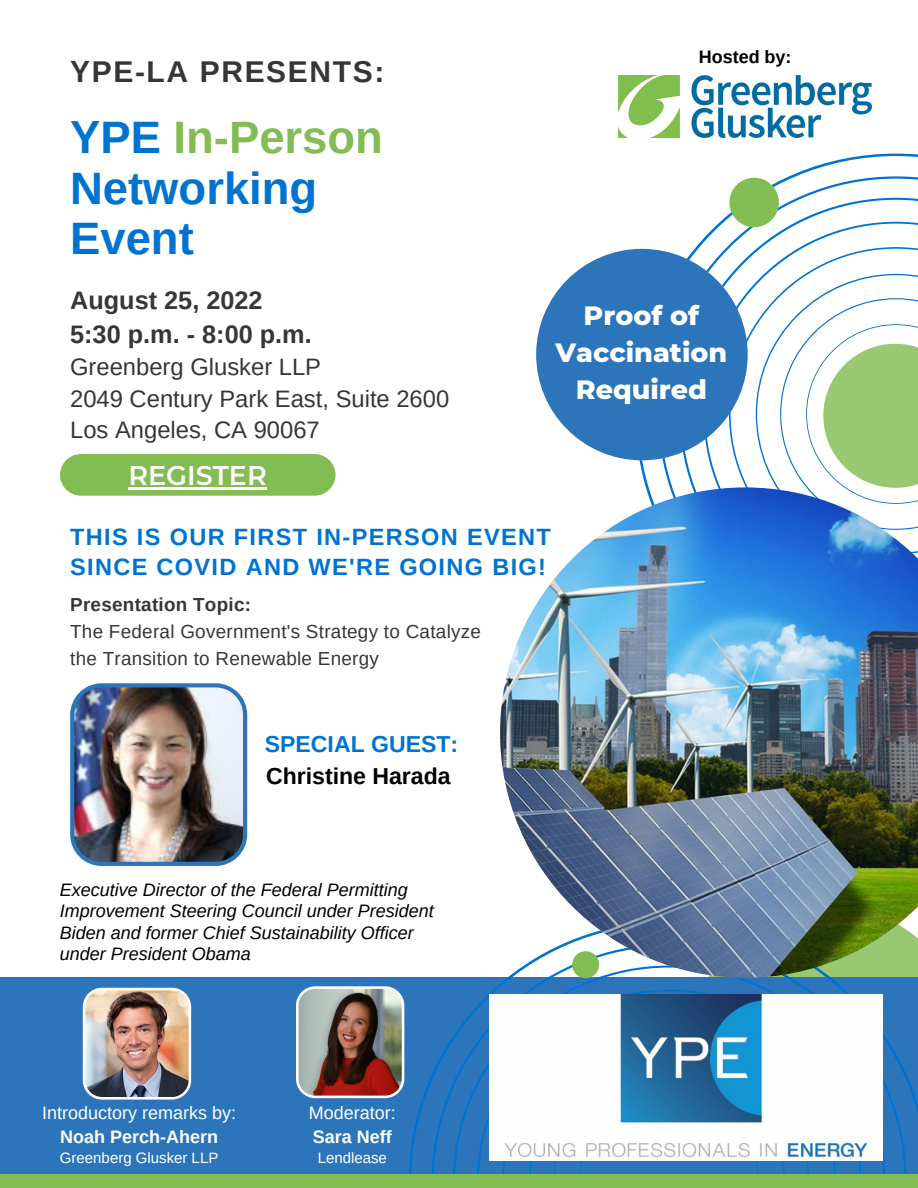
<style>
.page{position:relative;width:918px;height:1188px;background:#fff}
.page>*{position:absolute;margin:0;border:0;box-sizing:border-box;transform-origin:0 0}
.t1{font:700 45.45px/50.7px "Arimo";color:#0073d1}
.t2{font:700 30px "Arimo";letter-spacing:.055em;color:#363636}
.t3{font:800 27px/37.2px "Montserrat";color:#fff;text-align:center}
.t4{font:600 27px "Montserrat";color:#fff}
.t5{font:700 25.35px/33.8px "Arimo";color:#363636}
.t6{font:23.85px/31.5px "Arimo";color:#363636}
.t7{font:700 23.55px/30px "Arimo";letter-spacing:.055em;color:#0073d1}
.t8{font:700 23.1px "Arimo";color:#000}
.t9{font:700 23.1px "Arimo";color:#0073d1}
.t10{font:18.9px/27px "Arimo";letter-spacing:.015em;color:#363636}
.t11{font:700 18.9px "Arimo";letter-spacing:.015em;color:#363636}
.t12{font:italic 18px/21.3px "Arimo";color:#000}
.t13{font:18px "Arimo";color:#fff}
.t14{font:700 18px "Arimo";color:#fff}
.t15{font:700 18px "Arimo";color:#000}
.t16{font:15px "Arimo";color:#fff}
.s1{color:#82bc53}
</style>
<div class="page">
<svg style="left:658px;top:176px;width:260px;height:311px"></svg>
<div style="left:0;top:978px;width:918px;height:210px;background:#2d75ba"></div>
<svg style="left:432px;top:977px;width:475px;height:197px"></svg>
<svg style="left:780px;top:298px;width:138px;height:189px"></svg>
<img style="left:500px;top:487px;width:418px;height:491px">
<div style="left:729px;top:178px;width:50px;height:49px;background:#82bc53;border-radius:50%"></div>
<img style="left:489px;top:995px;width:393px;height:165px">
<img style="left:70px;top:683px;width:177px;height:183px">
<div style="left:536px;top:249px;width:212px;height:211px;background:#2d75ba;border-radius:50%"></div>
<img style="left:83px;top:988px;width:108px;height:112px">
<img style="left:619px;top:75px;width:253px;height:62px">
<img style="left:296px;top:986px;width:108px;height:112px">
<div style="left:0;top:1174px;width:918px;height:14px;background:#82bc53"></div>
<div style="left:572px;top:951px;width:27px;height:27px;background:#82bc53;border-radius:50%"></div>
<svg style="left:60px;top:454px;width:276px;height:42px;background:#89bf5c"></svg>
<hr style="left:128px;top:487px;width:139px;height:2px;background:#fff">
<h2 class="t2" style="left:70px;top:55px;width:316px">YPE-LA PRESENTS:</h2>
<h1 class="t1" style="left:70px;top:112px;width:314px">YPE <span class="s1">In-Person<br></span>Networking<br>Event</h1>
<h3 class="t5" style="left:70px;top:283px;width:243px">August 25, 2022<br>5:30 p.m. - 8:00 p.m.</h3>
<h3 class="t6" style="left:70px;top:351px;width:381px">Greenberg Glusker LLP<br>2049 Century Park East, Suite 2600<br>Los Angeles, CA 90067</h3>
<h3 class="t4" style="left:128px;top:459px;width:140px">REGISTER</h3>
<p class="t15" style="left:699px;top:47px;width:94px">Hosted by:</p>
<h3 class="t3" style="left:556px;top:297px;width:173px">Proof of<br>Vaccination<br>Required</h3>
<h3 class="t7" style="left:70px;top:522px;width:482px">THIS IS OUR FIRST IN-PERSON EVENT<br>SINCE COVID AND WE'RE GOING BIG!</h3>
<p class="t11" style="left:70px;top:594px;width:182px">Presentation Topic:</p>
<p class="t10" style="left:70px;top:618px;width:412px">The Federal Government's Strategy to Catalyze the Transition to Renewable Energy</p>
<p class="t9" style="left:265px;top:731px;width:195px">SPECIAL GUEST:</p>
<p class="t8" style="left:266px;top:764px;width:186px">Christine Harada</p>
<p class="t12" style="left:60px;top:879px;width:375px">Executive Director of the Federal Permitting Improvement Steering Council under President Biden and former Chief Sustainability Officer under President Obama</p>
<p class="t13" style="left:42px;top:1103px;width:195px">Introductory remarks by:</p>
<p class="t14" style="left:60px;top:1127px;width:159px">Noah Perch-Ahern</p>
<p class="t16" style="left:60px;top:1150px;width:160px">Greenberg Glusker LLP</p>
<p class="t13" style="left:309px;top:1103px;width:88px">Moderator:</p>
<p class="t14" style="left:313px;top:1127px;width:80px">Sara Neff</p>
<p class="t16" style="left:318px;top:1150px;width:71px">Lendlease</p>
</div>
